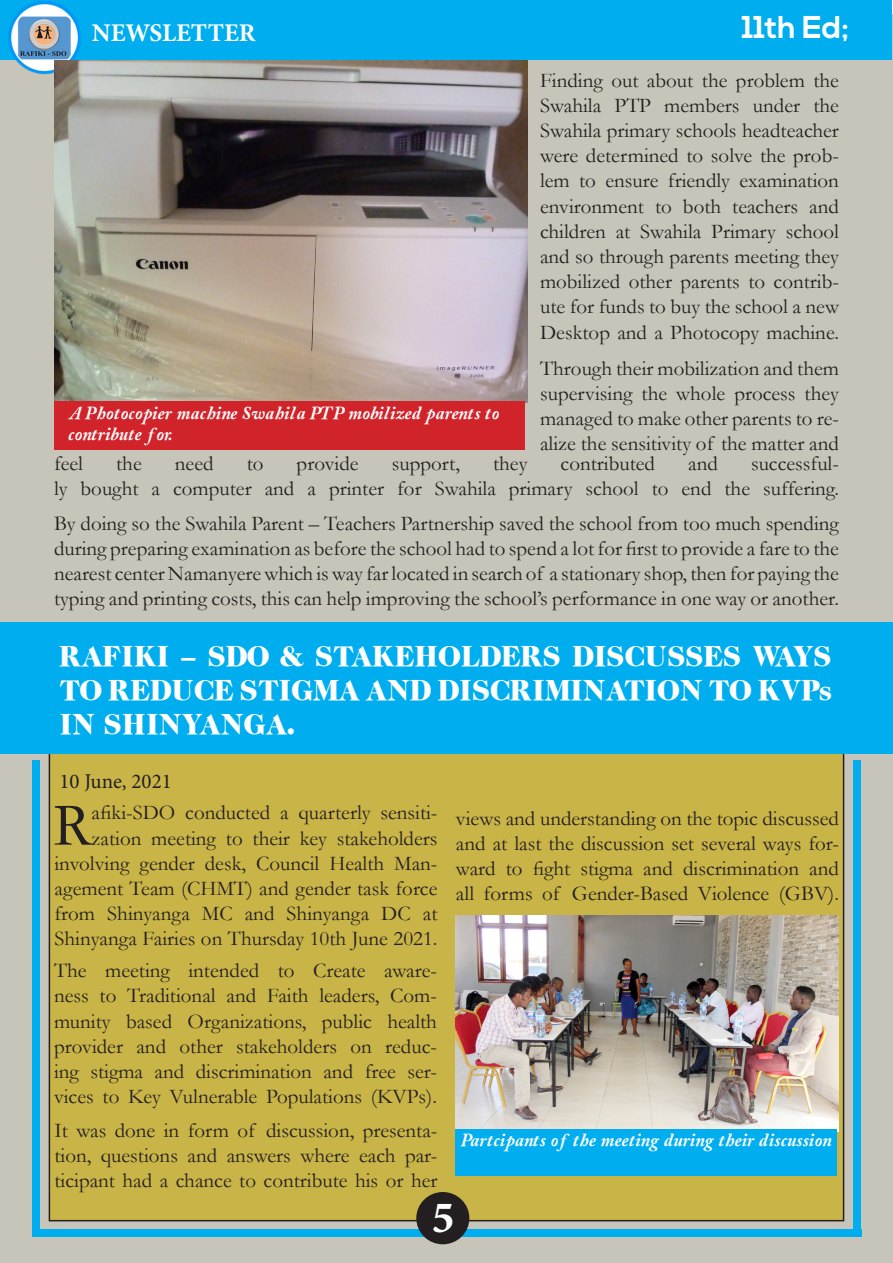
<style>
.page{position:relative;width:893px;height:1263px;background:#fff}
.page>*{position:absolute;margin:0;border:0;box-sizing:border-box;transform-origin:0 0}
.t1{font:61.35px "Garamond";color:#231f20}
.t2{font:45px "Minion Variable Concept";color:#fff}
.t3{font:700 31.5px "Nexa";color:#fff}
.t4{font:28.5px/34.2px "Caslon Two Black SSK";color:#fff;text-align:justify}
.t5{font:700 25.5px "Minion Pro";color:#fff}
.t6{font:21px/25.2px "Garamond";color:#231f20;text-align:justify}
.t7{font:21px "Minion Pro";color:#231f20}
.t8{font:18px/21.6px "Caslon Black SSK Italic";color:#fff}
</style>
<div class="page">
<div style="left:0;top:15px;width:893px;height:1248px;background:#c7c5b9"></div>
<div style="left:0;top:0;width:891px;height:60px;background:#00aeef"></div>
<img style="left:8px;top:1px;width:73px;height:74px">
<img style="left:54px;top:60px;width:473px;height:342px">
<div style="left:49px;top:743px;width:795px;height:478px;background:#c9b447"></div>
<div style="left:0;top:622px;width:893px;height:131px;background:#00aeef"></div>
<div style="left:32px;top:760px;width:8px;height:476px;background:#00aeef"></div>
<div style="left:854px;top:760px;width:7px;height:476px;background:#00aeef"></div>
<div style="left:32px;top:1229px;width:829px;height:7px;background:#00aeef"></div>
<div style="left:416px;top:1192px;width:53px;height:52px;background:#231f20;border-radius:50%"></div>
<img style="left:455px;top:915px;width:384px;height:216px">
<div style="left:455px;top:1129px;width:382px;height:47px;background:#00aeef"></div>
<div style="left:54px;top:401px;width:470px;height:49px;background:#d1232a"></div>
<p class="t5" style="left:92px;top:15px;width:165px">NEWSLETTER</p>
<p class="t3" style="left:742px;top:9px;width:109px">11th Ed;</p>
<p class="t6" style="left:540px;top:67px;width:300px">Finding out about the problem the Swahila PTP members under the Swahila primary schools headteacher were determined to solve the prob&shy;lem to ensure friendly examination environment to both teachers and children at Swahila Primary school and so through parents meeting they mobilized other parents to contrib&shy;ute for funds to buy the school a new Desktop and a Photocopy machine.</p>
<p class="t6" style="left:540px;top:355px;width:300px">Through their mobilization and them supervising the whole process they managed to make other parents to re&shy;alize the sensitivity of the matter and</p>
<p class="t8" style="left:68px;top:402px;width:433px">A Photocopier machine Swahila PTP mobilized parents to contribute for.</p>
<p class="t6" style="left:54px;top:450px;width:31px">feel</p>
<p class="t6" style="left:116px;top:450px;width:27px">the</p>
<p class="t6" style="left:175px;top:450px;width:40px">need</p>
<p class="t6" style="left:247px;top:450px;width:18px">to</p>
<p class="t6" style="left:297px;top:450px;width:64px">provide</p>
<p class="t6" style="left:392px;top:450px;width:70px">support,</p>
<p class="t6" style="left:493px;top:450px;width:36px">they</p>
<p class="t6" style="left:561px;top:450px;width:96px">contributed</p>
<p class="t6" style="left:688px;top:450px;width:31px">and</p>
<p class="t6" style="left:54px;top:450px;width:786px;text-align:right">successful-<br>ly bought a computer and a printer for Swahila primary school to end the suffering.</p>
<p class="t6" style="left:54px;top:510px;width:786px">By doing so the Swahila Parent – Teachers Partnership saved the school from too much spending during preparing examination as before the school had to spend a lot for first to provide a fare to the nearest center Namanyere which is way far located in search of a stationary shop, then for paying the typing and printing costs, this can help improving the school’s performance in one way or another.</p>
<p class="t4" style="left:59px;top:639px;width:774px">RAFIKI – SDO &amp; STAKEHOLDERS DISCUSSES WAYS TO REDUCE STIGMA AND DISCRIMINATION TO KVPs IN SHINYANGA.</p>
<p class="t7" style="left:59px;top:769px;width:114px">10 June, 2021</p>
<p class="t6" style="left:54px;top:800px;width:384px;text-align:right">afiki-SDO conducted a quarterly sensiti&shy;zation meeting to their key stakeholders involving gender desk, Council Health Man&shy;agement Team (CHMT) and gender task force from Shinyanga MC and Shinyanga DC at Shinyanga Fairies on Thursday 10th June 2021.</p>
<p class="t6" style="left:54px;top:957px;width:384px">The meeting intended to Create aware&shy;ness to Traditional and Faith leaders, Com&shy;munity based Organizations, public health provider and other stakeholders on reduc&shy;ing stigma and discrimination and free ser&shy;vices to Key Vulnerable Populations (KVPs).</p>
<p class="t6" style="left:54px;top:1117px;width:384px">It was done in form of discussion, presenta&shy;tion, questions and answers where each par&shy;ticipant had a chance to contribute his or her</p>
<p class="t1" style="left:53px;top:784px;width:40px">R</p>
<p class="t6" style="left:456px;top:805px;width:385px">views and understanding on the topic discussed and at last the discussion set several ways for&shy;ward to fight stigma and discrimination and all forms of Gender-Based Violence (GBV).</p>
<p class="t8" style="left:461px;top:1130px;width:372px">Partcipants of the meeting during their discussion</p>
<p class="t2" style="left:432px;top:1186px;width:23px">5</p>
</div>
